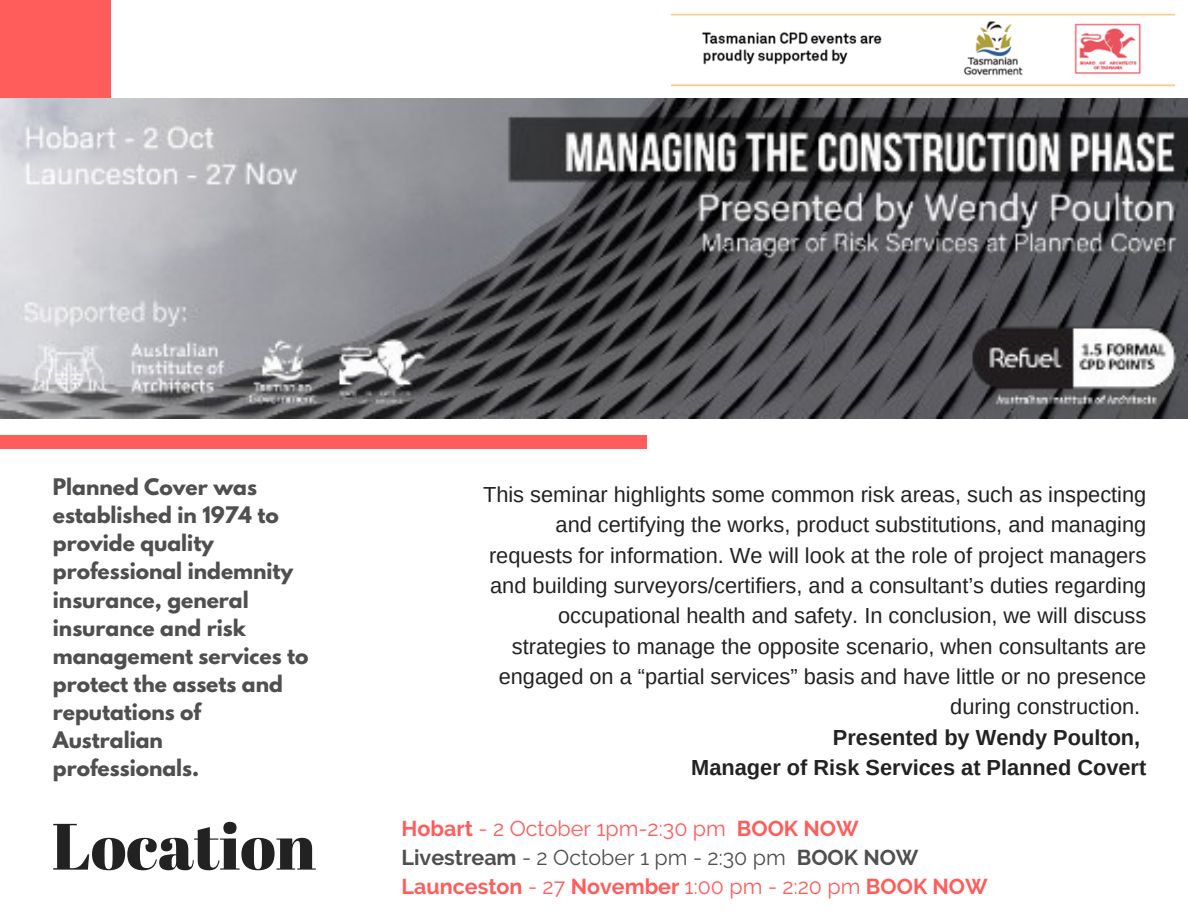
<style>
.page{position:relative;width:1188px;height:918px;background:#fff}
.page>*{position:absolute;margin:0;border:0;box-sizing:border-box;transform-origin:0 0}
.t1{font:65.4px "Abril Fatface";color:#222}
.t2{font:21.75px/30.3px "Arimo";color:#222;text-align:right}
.t3{font:700 21.75px/30.3px "Arimo";color:#222;text-align:right}
.t4{font:700 21.45px/29.2px "Raleway";color:#ff5c5c}
.t5{font:21.45px "Raleway";color:#ff5c5c}
.t6{font:700 20.25px/28.2px "League Spartan";color:#4f4f4f}
.s1{font-weight:700}
.s2{color:#4f4f4f}
.s3{font-weight:400;color:#4f4f4f}
.s4{font-weight:400}
</style>
<div class="page">
<div style="left:0;top:0;width:110px;height:99px;background:#ff5c5c"></div>
<div style="left:0;top:435px;width:647px;height:14px;background:#ff5c5c"></div>
<img style="left:672px;top:13px;width:502px;height:74px">
<img style="left:0;top:99px;width:1188px;height:319px">
<p class="t6" style="left:53px;top:475px;width:257px">Planned Cover was established in 1974 to provide quality professional indemnity insurance, general insurance and risk management services to protect the assets and reputations of<br>Australian professionals.</p>
<h1 class="t1" style="left:52px;top:800px;width:266px">Location</h1>
<p class="t2" style="left:483px;top:479px;width:665px">This seminar highlights some common risk areas, such as inspecting and certifying the works, product substitutions, and managing requests for information. We will look at the role of project managers and building surveyors/certifiers, and a consultant’s duties regarding occupational health and safety. In conclusion, we will discuss strategies to manage the opposite scenario, when consultants are engaged on a “partial services” basis and have little or no presence during construction.</p>
<p class="t3" style="left:691px;top:722px;width:457px">Presented by Wendy Poulton,<br>Manager of Risk Services at Planned Covert</p>
<p class="t5" style="left:402px;top:816px;width:459px"><span class="s1">Hobart</span> - 2 October 1pm-2:30 pm <span class="s1">BOOK NOW</span></p>
<p class="t4" style="left:402px;top:843px;width:588px"><span class="s2">Livestream</span> <span class="s3">- 2 October 1 pm - 2:30 pm</span> <span class="s2">BOOK NOW<br></span>Launceston <span class="s4">- 27</span> November <span class="s4">1:00 pm - 2:20 pm</span> BOOK NOW</p>
</div>
